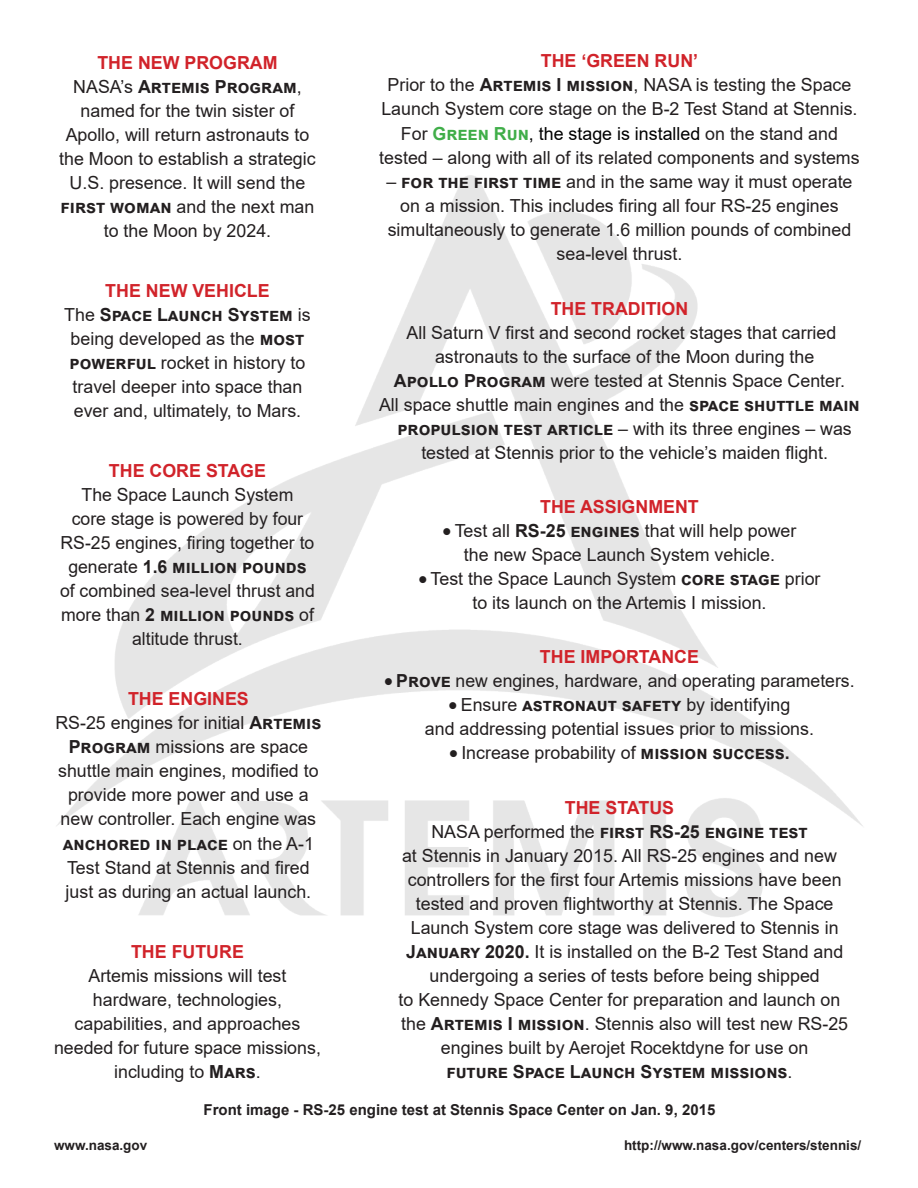
<style>
.page{position:relative;width:918px;height:1188px;background:#fff}
.page>*{position:absolute;margin:0;border:0;box-sizing:border-box;transform-origin:0 0}
.t1{font:18px/24px "Arial";color:#231f20;text-align:center}
.t2{font:700 18px "Arial";color:#d1232a}
.t3{font:700 15px "Arial";color:#231f20}
.t4{font:700 13.5px "Arial";color:#231f20}
.s1{font-weight:700;color:#d1232a}
.s2{font-weight:700}
.s3{font-weight:700;color:#40ae49}
.s4{color:#000}
</style>
<div class="page">
<img style="left:56px;top:175px;width:807px;height:742px">
<p class="t1" style="left:59px;top:50px;width:258px"><span class="s1">THE NEW PROGRAM<br></span>NASA’s <span class="s2">Artemis Program</span>, named for the twin sister of<br>Apollo, will return astronauts to the Moon to establish a strategic<br>U.S. presence. It will send the <span class="s2">first woman</span> and the next man to the Moon by 2024.</p>
<p class="t1" style="left:64px;top:278px;width:248px"><span class="s1">THE NEW VEHICLE<br></span>The <span class="s2">Space Launch System</span> is being developed as the <span class="s2">most powerful</span> rocket in history to travel deeper into space than ever and, ultimately, to Mars.</p>
<p class="t2" style="left:109px;top:458px;width:159px">THE CORE STAGE</p>
<p class="t1" style="left:60px;top:482px;width:256px">The Space Launch System<br>core stage is powered by four<br>RS-25 engines, firing together to generate <span class="s2">1.6 million pounds </span>of combined sea-level thrust and more than <span class="s2">2 million pounds</span> of altitude thrust.</p>
<p class="t1" style="left:379px;top:49px;width:482px"><span class="s1">THE ‘GREEN RUN’<br></span>Prior to the <span class="s2">Artemis I mission</span>, NASA is testing the Space Launch System core stage on the B-2 Test Stand at Stennis.<br>For <span class="s3">Green Run</span><span class="s4">, the stage is installed</span> on the stand and tested – along with all of its related components and systems</p>
<p class="t1" style="left:386px;top:169px;width:468px">– <span class="s2">for the first time</span> and in the same way it must operate on a mission. This includes firing all four RS-25 engines simultaneously to generate 1.6 million pounds of combined sea-level thrust.</p>
<p class="t2" style="left:551px;top:296px;width:139px">THE TRADITION</p>
<p class="t1" style="left:379px;top:320px;width:482px">All Saturn V first and second rocket stages that carried astronauts to the surface of the Moon during the<br><span class="s2">Apollo Program</span> were tested at Stennis Space Center.<br>All space shuttle main engines and the <span class="s2">space shuttle main propulsion test article</span> – with its three engines – was tested at Stennis prior to the vehicle’s maiden flight.</p>
<p class="t2" style="left:540px;top:494px;width:160px">THE ASSIGNMENT</p>
<p class="t1" style="left:443px;top:519px;width:355px">● Test all <span class="s2">RS-25 engines</span> that will help power the new Space Launch System vehicle.</p>
<p class="t1" style="left:418px;top:567px;width:404px">● Test the Space Launch System <span class="s2">core stage</span> prior to its launch on the Artemis I mission.</p>
<p class="t2" style="left:540px;top:644px;width:161px">THE IMPORTANCE</p>
<p class="t1" style="left:384px;top:669px;width:472px">● <span class="s2">Prove</span> new engines, hardware, and operating parameters.</p>
<p class="t1" style="left:425px;top:693px;width:391px">● Ensure <span class="s2">astronaut safety</span> by identifying<br>and addressing potential issues prior to missions.</p>
<p class="t1" style="left:449px;top:741px;width:342px">● Increase probability of <span class="s2">mission success.</span></p>
<p class="t1" style="left:55px;top:686px;width:268px"><span class="s1">THE ENGINES<br></span>RS-25 engines for initial <span class="s2">Artemis<br>Program</span> missions are space shuttle main engines, modified to provide more power and use a new controller. Each engine was <span class="s2">anchored in place</span> on the A-1<br>Test Stand at Stennis and fired just as during an actual launch.</p>
<p class="t1" style="left:399px;top:796px;width:451px"><span class="s1">THE STATUS<br></span>NASA performed the <span class="s2">first RS-25 engine test<br></span>at Stennis in January 2015. All RS-25 engines and new controllers for the first four Artemis missions have been tested and proven flightworthy at Stennis. The Space Launch System core stage was delivered to Stennis in <span class="s2">January 2020.</span> It is installed on the B-2 Test Stand and undergoing a series of tests before being shipped<br>to Kennedy Space Center for preparation and launch on the <span class="s2">Artemis I mission</span>. Stennis also will test new RS-25 engines built by Aerojet Rocektdyne for use on<br><span class="s2">future Space Launch System missions</span>.</p>
<p class="t2" style="left:131px;top:939px;width:114px">THE FUTURE</p>
<p class="t1" style="left:54px;top:964px;width:268px">Artemis missions will test hardware, technologies, capabilities, and approaches needed for future space missions, including to <span class="s2">Mars</span>.</p>
<p class="t3" style="left:204px;top:1099px;width:513px">Front image - RS-25 engine test at Stennis Space Center on Jan. 9, 2015</p>
<p class="t4" style="left:54px;top:1136px;width:95px">www.nasa.gov</p>
<p class="t4" style="left:624px;top:1136px;width:239px">http://www.nasa.gov/centers/stennis/</p>
</div>
